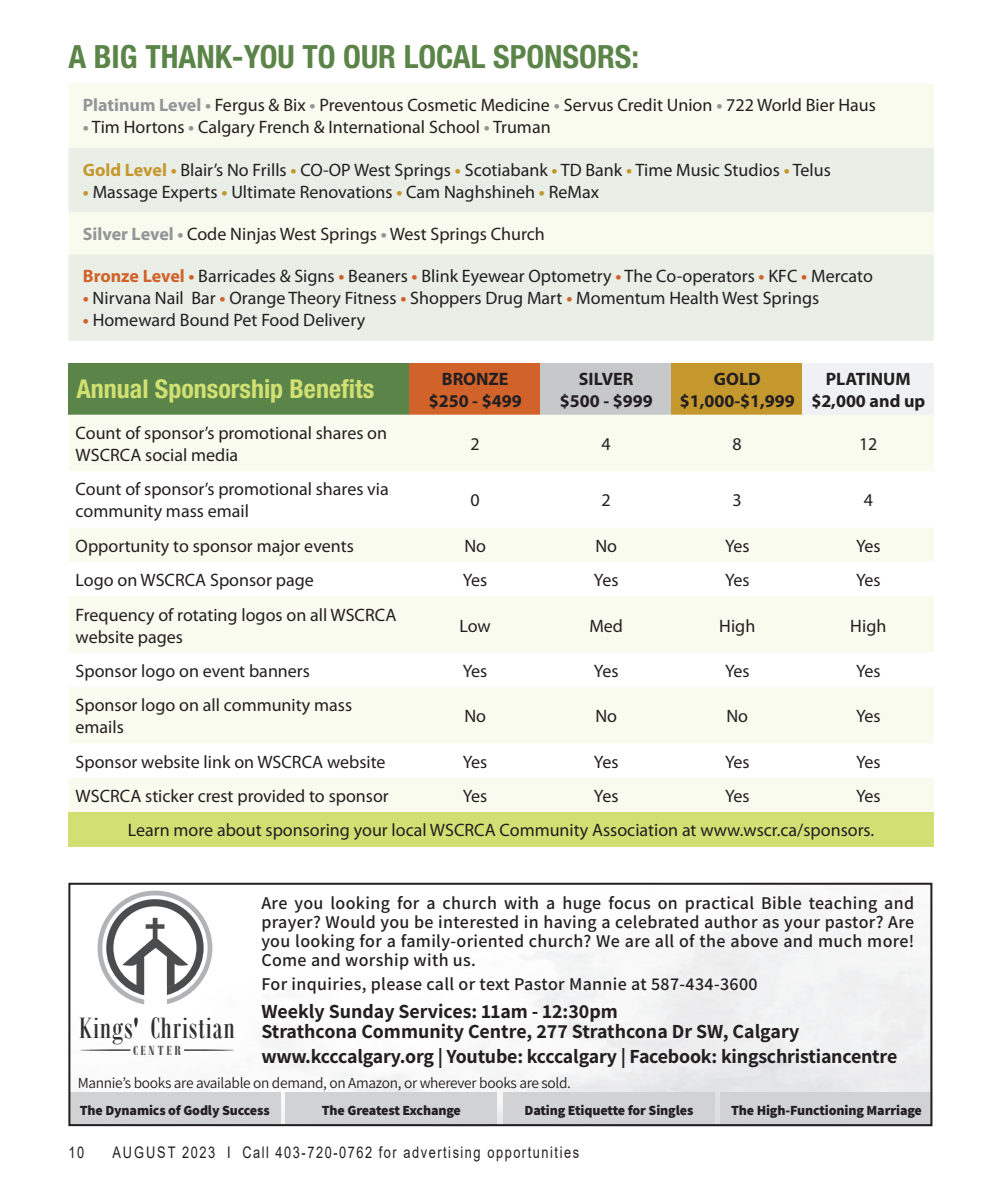
<style>
.page{position:relative;width:990px;height:1188px;background:#fff}
.page>*{position:absolute;margin:0;border:0;box-sizing:border-box;transform-origin:0 0}
.In_Around_title{font:700 condensed 32px "Helvetica Neue LT Std";color:#5b8548}
.t1{font:31.8px "Bodoni MT Condensed";letter-spacing:.025em;color:#312f30}
.In_Around_title-2{font:700 condensed 26px "Helvetica Neue LT Std";color:#d2e073}
.t2{font:700 20px/20px "Assistant";letter-spacing:-.01em;color:#231f20}
.Subhead{font:18px "Myriad Pro";color:#231f20}
.Body_text{font:18px/22px "Myriad Pro";color:#231f20}
.t3{font:600 18px/19px "Assistant";letter-spacing:.02em;color:#231f20;text-align:justify}
.Subhead-2{font:700 18px/22px "Myriad Pro";color:#231f20;text-align:center}
.t4{font:16px "Arial";letter-spacing:.12em;color:#231f20;scale:.8 1}
.t5{font:15.4px "Assistant";letter-spacing:-.02em;color:#231f20}
.t6{font:700 14.2px "Bodoni MT Condensed";letter-spacing:.2em;color:#4b4c4d}
.t7{font:800 14px "Assistant";letter-spacing:-.01em;color:#231f20}
.s1{font-weight:700;color:#939598}
.s2{font-weight:700;color:#c5982e}
.s3{font-weight:700;color:#d1622a}
</style>
<div class="page">
<div style="left:68px;top:84px;width:866px;height:64px;background:#f9fbef"></div>
<svg style="left:68px;top:148px;width:866px;height:193px;fill:#e9eee6"></svg>
<div style="left:68px;top:363px;width:342px;height:52px;background:#5b8548"></div>
<div style="left:410px;top:363px;width:131px;height:52px;background:#d1622a"></div>
<div style="left:541px;top:363px;width:131px;height:52px;background:#c7c8ca"></div>
<div style="left:672px;top:363px;width:131px;height:52px;background:#c5982e"></div>
<div style="left:803px;top:363px;width:131px;height:52px;background:#f0f1f2"></div>
<div style="left:69px;top:415px;width:865px;height:397px;background:#f9fbef"></div>
<svg style="left:69px;top:471px;width:865px;height:307px"></svg>
<div style="left:68px;top:812px;width:866px;height:34px;background:#d2e073"></div>
<svg style="left:134px;top:1018px;width:4px;height:9px"></svg>
<svg style="left:98px;top:891px;width:114px;height:113px"></svg>
<svg style="left:80px;top:1049px;width:51px;height:2px"></svg>
<svg style="left:184px;top:1049px;width:51px;height:2px"></svg>
<div style="left:69px;top:1093px;width:212px;height:33px;background:#d1d2d4"></div>
<div style="left:285px;top:1093px;width:212px;height:33px;background:#d1d2d4"></div>
<div style="left:503px;top:1093px;width:212px;height:33px;background:#d1d2d4"></div>
<div style="left:721px;top:1093px;width:211px;height:33px;background:#d1d2d4"></div>
<div style="left:68px;top:883px;width:864px;height:243px;border:2px solid #231f20"></div>
<p class="In_Around_title" style="left:68px;top:38px;width:572px">A BIG THANK-YOU TO OUR LOCAL SPONSORS:</p>
<p class="Subhead" style="left:83px;top:94px;width:795px"><span class="s1">Platinum Level •</span> Fergus &amp; Bix <span class="s1">•</span> Preventous Cosmetic Medicine <span class="s1">•</span> Servus Credit Union <span class="s1">•</span> 722 World Bier Haus</p>
<p class="Subhead" style="left:83px;top:116px;width:469px"><span class="s1">•</span> Tim Hortons <span class="s1">•</span> Calgary French &amp; International School <span class="s1">•</span> Truman</p>
<p class="Subhead" style="left:83px;top:159px;width:750px"><span class="s2">Gold Level •</span> Blair’s No Frills <span class="s2">•</span> CO-OP West Springs <span class="s2">•</span> Scotiabank <span class="s2">•</span> TD Bank <span class="s2">•</span> Time Music Studios <span class="s2">•</span> Telus</p>
<p class="Subhead" style="left:83px;top:181px;width:518px"><span class="s2">•</span> Massage Experts <span class="s2">•</span> Ultimate Renovations <span class="s2">•</span> Cam Naghshineh <span class="s2">•</span> ReMax</p>
<p class="Subhead" style="left:83px;top:223px;width:464px"><span class="s1">Silver Level •</span> Code Ninjas West Springs <span class="s1">•</span> West Springs Church</p>
<p class="Subhead" style="left:83px;top:265px;width:792px"><span class="s3">Bronze Level •</span> Barricades &amp; Signs <span class="s3">•</span> Beaners <span class="s3">•</span> Blink Eyewear Optometry <span class="s3">•</span> The Co-operators <span class="s3">•</span> KFC <span class="s3">•</span> Mercato</p>
<p class="Subhead" style="left:83px;top:287px;width:738px"><span class="s3">•</span> Nirvana Nail Bar <span class="s3">•</span> Orange Theory Fitness <span class="s3">•</span> Shoppers Drug Mart <span class="s3">•</span> Momentum Health West Springs</p>
<p class="Subhead" style="left:83px;top:309px;width:284px"><span class="s3">•</span> Homeward Bound Pet Food Delivery</p>
<p class="In_Around_title-2" style="left:76px;top:373px;width:299px">Annual Sponsorship Benefits</p>
<p class="Body_text" style="left:76px;top:422px;width:313px">Count of sponsor’s promotional shares on<br>WSCRCA social media</p>
<p class="Body_text" style="left:76px;top:478px;width:315px">Count of sponsor’s promotional shares via community mass email</p>
<p class="Subhead-2" style="left:442px;top:367px;width:68px">BRONZE</p>
<p class="Subhead-2" style="left:429px;top:389px;width:94px">$250 - $499</p>
<p class="Subhead-2" style="left:579px;top:367px;width:56px">SILVER</p>
<p class="Subhead-2" style="left:560px;top:389px;width:94px">$500 - $999</p>
<p class="Subhead-2" style="left:714px;top:367px;width:48px">GOLD</p>
<p class="Subhead-2" style="left:680px;top:389px;width:117px">$1,000-$1,999</p>
<p class="Subhead-2" style="left:811px;top:367px;width:115px">PLATINUM $2,000 and up</p>
<p class="Body_text" style="left:471px;top:433px;width:11px">2</p>
<p class="Body_text" style="left:602px;top:433px;width:11px">4</p>
<p class="Body_text" style="left:733px;top:433px;width:11px">8</p>
<p class="Body_text" style="left:859px;top:433px;width:20px">12</p>
<p class="Body_text" style="left:471px;top:489px;width:11px">0</p>
<p class="Body_text" style="left:602px;top:489px;width:11px">2</p>
<p class="Body_text" style="left:733px;top:489px;width:11px">3</p>
<p class="Body_text" style="left:864px;top:489px;width:11px">4</p>
<p class="Body_text" style="left:76px;top:534px;width:280px">Opportunity to sponsor major events</p>
<p class="Body_text" style="left:464px;top:534px;width:23px">No</p>
<p class="Body_text" style="left:595px;top:534px;width:23px">No</p>
<p class="Body_text" style="left:725px;top:534px;width:26px">Yes</p>
<p class="Body_text" style="left:856px;top:534px;width:26px">Yes</p>
<p class="Body_text" style="left:76px;top:569px;width:240px">Logo on WSCRCA Sponsor page</p>
<p class="Body_text" style="left:463px;top:569px;width:26px">Yes</p>
<p class="Body_text" style="left:594px;top:569px;width:26px">Yes</p>
<p class="Body_text" style="left:725px;top:569px;width:26px">Yes</p>
<p class="Body_text" style="left:856px;top:569px;width:26px">Yes</p>
<p class="Body_text" style="left:76px;top:603px;width:322px">Frequency of rotating logos on all WSCRCA website pages</p>
<p class="Body_text" style="left:460px;top:614px;width:33px">Low</p>
<p class="Body_text" style="left:589px;top:614px;width:35px">Med</p>
<p class="Body_text" style="left:719px;top:614px;width:38px">High</p>
<p class="Body_text" style="left:850px;top:614px;width:38px">High</p>
<p class="Body_text" style="left:76px;top:660px;width:236px">Sponsor logo on event banners</p>
<p class="Body_text" style="left:463px;top:660px;width:26px">Yes</p>
<p class="Body_text" style="left:594px;top:660px;width:26px">Yes</p>
<p class="Body_text" style="left:725px;top:660px;width:26px">Yes</p>
<p class="Body_text" style="left:856px;top:660px;width:26px">Yes</p>
<p class="Body_text" style="left:76px;top:694px;width:278px">Sponsor logo on all community mass emails</p>
<p class="Body_text" style="left:464px;top:705px;width:23px">No</p>
<p class="Body_text" style="left:595px;top:705px;width:23px">No</p>
<p class="Body_text" style="left:726px;top:705px;width:23px">No</p>
<p class="Body_text" style="left:856px;top:705px;width:26px">Yes</p>
<p class="Body_text" style="left:76px;top:750px;width:311px">Sponsor website link on WSCRCA website</p>
<p class="Body_text" style="left:463px;top:750px;width:26px">Yes</p>
<p class="Body_text" style="left:594px;top:750px;width:26px">Yes</p>
<p class="Body_text" style="left:725px;top:750px;width:26px">Yes</p>
<p class="Body_text" style="left:856px;top:750px;width:26px">Yes</p>
<p class="Body_text" style="left:76px;top:785px;width:315px">WSCRCA sticker crest provided to sponsor</p>
<p class="Body_text" style="left:463px;top:785px;width:26px">Yes</p>
<p class="Body_text" style="left:594px;top:785px;width:26px">Yes</p>
<p class="Body_text" style="left:725px;top:785px;width:26px">Yes</p>
<p class="Body_text" style="left:856px;top:785px;width:26px">Yes</p>
<p class="Body_text" style="left:128px;top:819px;width:748px">Learn more about sponsoring your local WSCRCA Community Association at www.wscr.ca/sponsors.</p>
<p class="t3" style="left:261px;top:893px;width:655px">Are you looking for a church with a huge focus on practical Bible teaching and prayer? Would you be interested in having a celebrated author as your pastor? Are you looking for a family-oriented church? We are all of the above and much more!<br>Come and worship with us.</p>
<p class="t3" style="left:261px;top:973px;width:498px">For inquiries, please call or text Pastor Mannie at 587-434-3600</p>
<p class="t2" style="left:261px;top:1000px;width:539px">Weekly Sunday Services: 11am - 12:30pm<br>Strathcona Community Centre, 277 Strathcona Dr SW, Calgary</p>
<p class="t5" style="left:78px;top:1072px;width:495px">Mannie’s books are available on demand, on Amazon, or wherever books are sold.</p>
<p class="t1" style="left:79px;top:1009px;width:157px">Kings Christian</p>
<p class="t6" style="left:133px;top:1042px;width:49px">CENTER</p>
<p class="t2" style="left:261px;top:1046px;width:637px">www.kcccalgary.org | Youtube: kcccalgary | Facebook: kingschristiancentre</p>
<p class="t7" style="left:80px;top:1100px;width:191px">The Dynamics of Godly Success</p>
<p class="t7" style="left:322px;top:1100px;width:141px">The Greatest Exchange</p>
<p class="t7" style="left:525px;top:1100px;width:170px">Dating Etiquette for Singles</p>
<p class="t7" style="left:731px;top:1100px;width:192px">The High-Functioning Marriage</p>
<p class="t4" style="left:68px;top:1141px;width:21px">10</p>
<p class="t4" style="left:112px;top:1141px;width:585px">AUGUST 2023 I Call 403-720-0762 for advertising opportunities</p>
</div>
